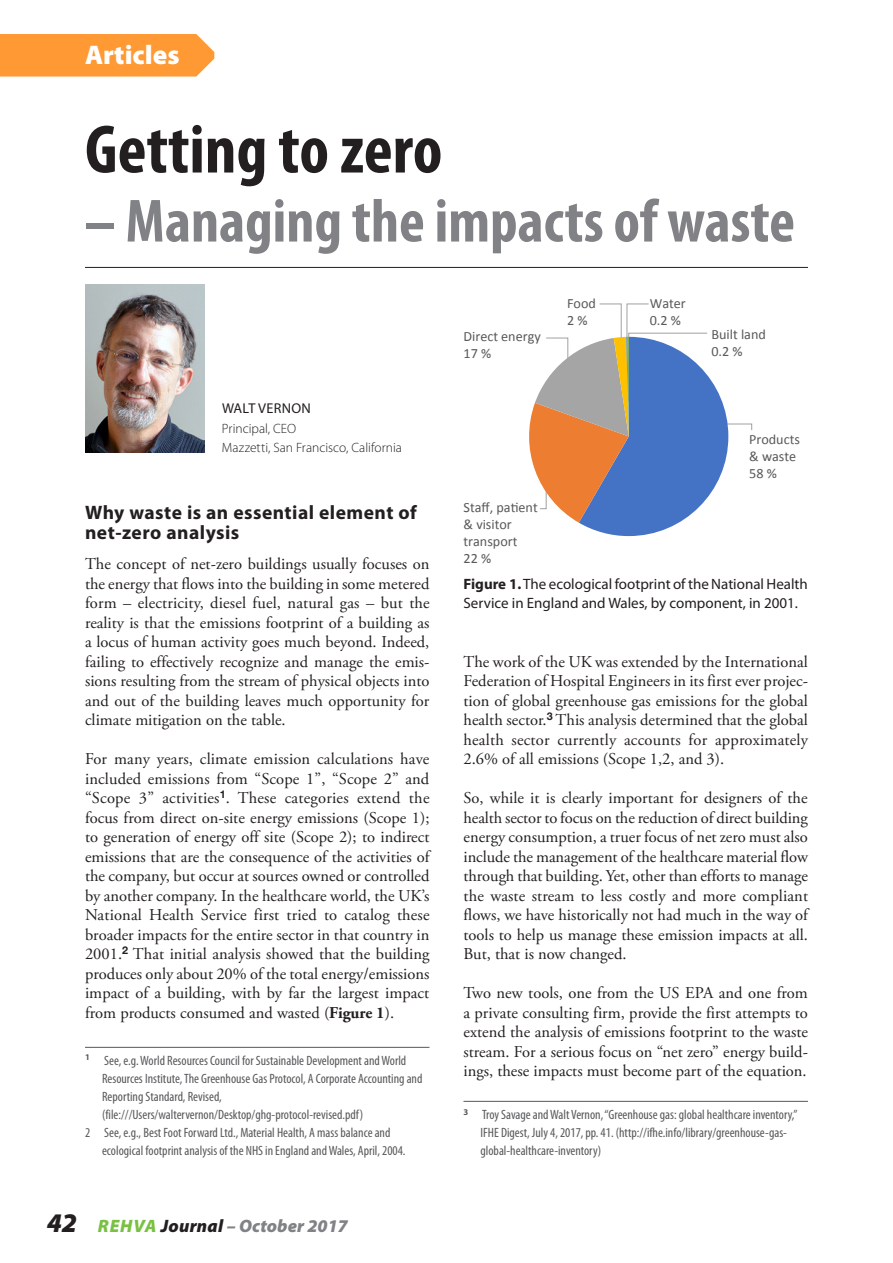
<style>
.page{position:relative;width:893px;height:1263px;background:#fff}
.page>*{position:absolute;margin:0;border:0;box-sizing:border-box;transform-origin:0 0}
.Heading_1{font:700 condensed 69px "Myriad Pro";color:#231f20}
.Heading_1-2{font:700 condensed 61.5px "Myriad Pro";color:#808285}
.t1{font:900 27px "Myriad Pro";color:#fff}
.Heading_2{font:700 19.5px/19.5px "Myriad Pro";letter-spacing:.025em;color:#231f20}
.zPage_Number{font:italic 900 18px "Myriad Pro";letter-spacing:.015em;color:#808285}
.t2{font:16.5px/19.5px "Adobe Garamond Pro";color:#231f20;text-align:justify}
.Caption_0{font:15px/19.5px "Myriad Pro";color:#231f20}
.Heading_6{font:14.25px "Myriad Pro";letter-spacing:.02em;color:#231f20}
.t3{font:14.1px/17px "Calibri";color:#595959}
.Footnote{font:condensed 13.5px/18px "Myriad Pro";color:#57585a}
.Footnote_copy_2{font:condensed 13.5px/18px "Myriad Pro";color:#57585a}
.Heading_5{font:300 13.5px "Myriad Pro";color:#231f20}
.s1{font-weight:700}
.s2{font-size:27px;color:#231f20}
.s3{color:#79c142}
.s4{color:#231f20}
</style>
<div class="page">
<hr style="left:85px;top:1047px;width:344px;height:1px;background:#57585a">
<hr style="left:463px;top:1101px;width:345px;height:1px;background:#57585a">
<hr style="left:85px;top:267px;width:723px;height:1px;background:#231f20">
<img style="left:85px;top:285px;width:119px;height:167px">
<svg style="left:529px;top:304px;width:223px;height:232px"></svg>
<div style="left:0;top:34px;width:214px;height:43px;background:#f93"></div>
<h3 class="t1" style="left:85px;top:37px;width:96px">Articles</h3>
<p class="Heading_1" style="left:85px;top:106px;width:359px">Getting to zero</p>
<p class="Heading_1-2" style="left:85px;top:183px;width:711px">– Managing the impacts of waste</p>
<p class="t3" style="left:463px;top:327px;width:79px">Direct energy<br>17 %</p>
<p class="t3" style="left:567px;top:294px;width:30px">Food<br>2 %</p>
<p class="t3" style="left:650px;top:294px;width:38px">Water<br>0.2 %</p>
<p class="t3" style="left:711px;top:326px;width:56px">Built land<br>0.2 %</p>
<p class="Heading_6" style="left:222px;top:400px;width:90px">WALT VERNON</p>
<p class="Heading_5" style="left:222px;top:420px;width:76px">Principal, CEO</p>
<p class="Heading_5" style="left:222px;top:440px;width:181px">Mazzetti, San Francisco, California</p>
<p class="t3" style="left:749px;top:430px;width:52px">Products &amp; waste<br>58 %</p>
<p class="t3" style="left:463px;top:498px;width:76px">Staff, patient &amp; visitor transport<br>22 %</p>
<p class="Heading_2" style="left:85px;top:502px;width:333px">Why waste is an essential element of net-zero analysis</p>
<p class="t2" style="left:85px;top:555px;width:346px">The concept of net-zero buildings usually focuses on the energy that flows into the building in some metered form – electricity, diesel fuel, natural gas – but the reality is that the emissions footprint of a building as a locus of human activity goes much beyond. Indeed, failing to effectively recognize and manage the emis&shy;sions resulting from the stream of physical objects into and out of the building leaves much opportunity for climate mitigation on the table.</p>
<p class="t2" style="left:85px;top:750px;width:346px">For many years, climate emission calculations have included emissions from “Scope 1”, “Scope 2” and “Scope 3” activities<sup>1</sup>. These categories extend the focus from direct on-site energy emissions (Scope 1); to generation of energy off site (Scope 2); to indirect emissions that are the consequence of the activities of the company, but occur at sources owned or controlled by another company. In the healthcare world, the UK’s National Health Service first tried to catalog these broader impacts for the entire sector in that country in 2001.<sup>2</sup> That initial analysis showed that the building produces only about 20% of the total energy/emissions impact of a building, with by far the largest impact from products consumed and wasted (<span class="s1">Figure 1</span>).</p>
<p class="Footnote" style="left:102px;top:1051px;width:322px;text-indent:-17px"><sup>1</sup> See, e.g. World Resources Council for Sustainable Development and World Resources Institute, The Greenhouse Gas Protocol, A Corporate Accounting and Reporting Standard, Revised, (file:///Users/waltervernon/Desktop/ghg-protocol-revised.pdf)</p>
<p class="Footnote_copy_2" style="left:102px;top:1123px;width:305px;text-indent:-17px">2 See, e.g., Best Foot Forward Ltd., Material Health, A mass balance and ecological footprint analysis of the NHS in England and Wales, April, 2004.</p>
<p class="Caption_0" style="left:463px;top:574px;width:346px"><span class="s1">Figure 1.</span> The ecological footprint of the National Health<br>Service in England and Wales, by component, in 2001.</p>
<p class="t2" style="left:463px;top:652px;width:346px">The work of the UK was extended by the International Federation of Hospital Engineers in its first ever projec&shy;tion of global greenhouse gas emissions for the global health sector.<sup>3</sup> This analysis determined that the global health sector currently accounts for approximately 2.6% of all emissions (Scope 1,2, and 3).</p>
<p class="t2" style="left:463px;top:789px;width:346px">So, while it is clearly important for designers of the health sector to focus on the reduction of direct building energy consumption, a truer focus of net zero must also include the management of the healthcare material flow through that building. Yet, other than efforts to manage the waste stream to less costly and more compliant flows, we have historically not had much in the way of tools to help us manage these emission impacts at all.<br>But, that is now changed.</p>
<p class="t2" style="left:463px;top:984px;width:346px">Two new tools, one from the US EPA and one from a private consulting firm, provide the first attempts to extend the analysis of emissions footprint to the waste stream. For a serious focus on “net zero” energy build&shy;ings, these impacts must become part of the equation.</p>
<p class="Footnote" style="left:480px;top:1105px;width:318px;text-indent:-17px"><sup>3</sup> Troy Savage and Walt Vernon, “Greenhouse gas: global healthcare inventory,”<br>IFHE Digest, July 4, 2017, pp. 41. (http://ifhe.info/library/greenhouse-gas&shy;global-healthcare-inventory)</p>
<p class="zPage_Number" style="left:47px;top:1214px;width:303px"><span class="s2">42</span> <span class="s3">REHVA</span> <span class="s4">Journal</span> – October 2017</p>
</div>
